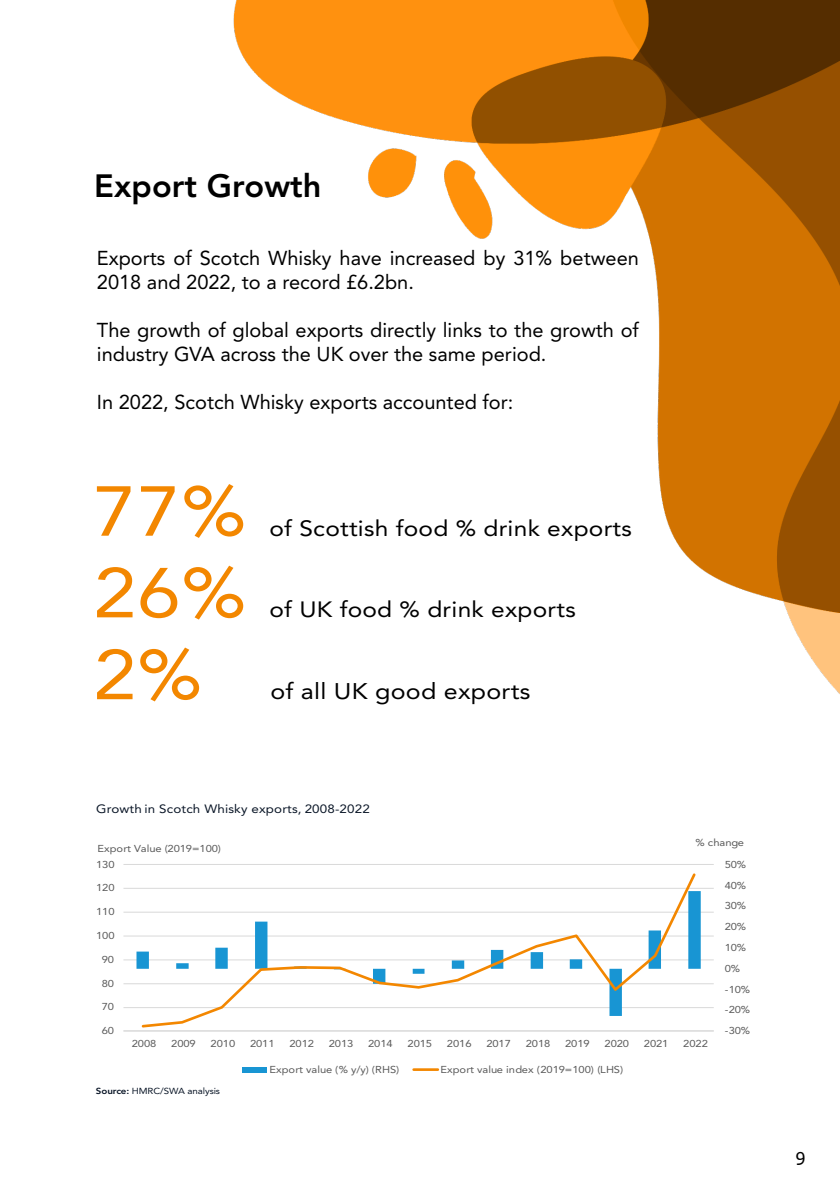
<style>
.page{position:relative;width:840px;height:1191px;background:#fff}
.page>*{position:absolute;margin:0;border:0;box-sizing:border-box;transform-origin:0 0}
.t1{font:69.8px "Avenir LT Pro";color:#f38700;scale:1.11 1}
.t2{font:800 32px "Avenir LT Pro";color:#000}
.t3{font:22.4px "Avenir LT Pro";letter-spacing:.01em;color:#000;scale:1.11 1}
.t4{font:22px "Avenir LT Pro";letter-spacing:.01em;color:#000;scale:1.11 1}
.t5{font:20px/24px "Avenir LT Pro";color:#000}
.t6{font:20px "Consolas";color:#000;scale:.94 1}
.t7{font:12px "Avenir LT Pro";letter-spacing:.01em;color:#0a1627;scale:1.11 1}
.t8{font:10px "Avenir LT Pro";letter-spacing:-.005em;color:#595959;scale:1.12 1}
.t9{font:8.8px "Avenir LT Pro";letter-spacing:-.01em;color:#0a1627;scale:1.11 1}
.s1{font-weight:800}
</style>
<div class="page">
<img style="left:233px;top:0;width:607px;height:694px">
<hr style="left:123px;top:1007px;width:590px;height:1px;background:#d9d9d9">
<hr style="left:123px;top:983px;width:590px;height:1px;background:#d9d9d9">
<hr style="left:123px;top:959px;width:590px;height:1px;background:#d9d9d9">
<hr style="left:123px;top:936px;width:590px;height:1px;background:#d9d9d9">
<hr style="left:123px;top:912px;width:590px;height:1px;background:#d9d9d9">
<hr style="left:123px;top:888px;width:590px;height:1px;background:#d9d9d9">
<hr style="left:123px;top:864px;width:590px;height:1px;background:#d9d9d9">
<hr style="left:123px;top:1030px;width:590px;height:1px;background:#d9d9d9">
<svg style="left:140px;top:873px;width:557px;height:155px"></svg>
<div style="left:243px;top:1067px;width:24px;height:6px;background:#1895d3"></div>
<hr style="left:413px;top:1068px;width:25px;height:3px;background:#f38700">
<h2 class="t2" style="left:94px;top:173px;width:229px">Export Growth</h2>
<p class="t5" style="left:97px;top:248px;width:543px">Exports of Scotch Whisky have increased by 31% between<br>2018 and 2022, to a record £6.2bn.</p>
<p class="t5" style="left:97px;top:320px;width:543px">The growth of global exports directly links to the growth of industry GVA across the UK over the same period.</p>
<p class="t5" style="left:97px;top:392px;width:418px">In 2022, Scotch Whisky exports accounted for:</p>
<h1 class="t1" style="left:93px;top:483px;width:139px">77%</h1>
<h1 class="t1" style="left:93px;top:565px;width:139px">26%</h1>
<h1 class="t1" style="left:93px;top:646px;width:100px">2%</h1>
<p class="t4" style="left:269px;top:519px;width:328px">of Scottish food % drink exports</p>
<p class="t4" style="left:269px;top:601px;width:277px">of UK food % drink exports</p>
<p class="t3" style="left:270px;top:682px;width:236px">of all UK good exports</p>
<p class="t7" style="left:96px;top:804px;width:248px">Growth in Scotch Whisky exports, 2008-2022</p>
<p class="t8" style="left:97px;top:844px;width:112px">Export Value (2019=100)</p>
<p class="t8" style="left:96px;top:860px;width:18px">130</p>
<p class="t8" style="left:96px;top:884px;width:18px">120</p>
<p class="t8" style="left:96px;top:908px;width:18px">110</p>
<p class="t8" style="left:96px;top:931px;width:18px">100</p>
<p class="t8" style="left:102px;top:955px;width:13px">90</p>
<p class="t8" style="left:102px;top:979px;width:13px">80</p>
<p class="t8" style="left:102px;top:1003px;width:13px">70</p>
<p class="t8" style="left:102px;top:1027px;width:13px">60</p>
<p class="t8" style="left:695px;top:838px;width:45px">% change</p>
<p class="t8" style="left:724px;top:860px;width:21px">50%</p>
<p class="t8" style="left:724px;top:881px;width:21px">40%</p>
<p class="t8" style="left:724px;top:902px;width:21px">30%</p>
<p class="t8" style="left:724px;top:922px;width:21px">20%</p>
<p class="t8" style="left:724px;top:943px;width:21px">10%</p>
<p class="t8" style="left:724px;top:964px;width:15px">0%</p>
<p class="t8" style="left:724px;top:985px;width:24px">-10%</p>
<p class="t8" style="left:724px;top:1006px;width:24px">-20%</p>
<p class="t8" style="left:724px;top:1027px;width:24px">-30%</p>
<p class="t8" style="left:132px;top:1040px;width:23px">2008</p>
<p class="t8" style="left:171px;top:1040px;width:23px">2009</p>
<p class="t8" style="left:211px;top:1040px;width:23px">2010</p>
<p class="t8" style="left:250px;top:1040px;width:23px">2011</p>
<p class="t8" style="left:289px;top:1040px;width:23px">2012</p>
<p class="t8" style="left:329px;top:1040px;width:23px">2013</p>
<p class="t8" style="left:368px;top:1040px;width:23px">2014</p>
<p class="t8" style="left:407px;top:1040px;width:23px">2015</p>
<p class="t8" style="left:447px;top:1040px;width:23px">2016</p>
<p class="t8" style="left:486px;top:1040px;width:23px">2017</p>
<p class="t8" style="left:525px;top:1040px;width:23px">2018</p>
<p class="t8" style="left:565px;top:1040px;width:23px">2019</p>
<p class="t8" style="left:604px;top:1040px;width:23px">2020</p>
<p class="t8" style="left:644px;top:1040px;width:23px">2021</p>
<p class="t8" style="left:683px;top:1040px;width:23px">2022</p>
<p class="t9" style="left:96px;top:1088px;width:113px"><span class="s1">Source:</span> HMRC/SWA analysis</p>
<p class="t8" style="left:269px;top:1065px;width:117px">Export value (% y/y) (RHS)</p>
<p class="t8" style="left:440px;top:1065px;width:165px">Export value index (2019=100) (LHS)</p>
<p class="t6" style="left:795px;top:1150px;width:12px">9</p>
</div>
